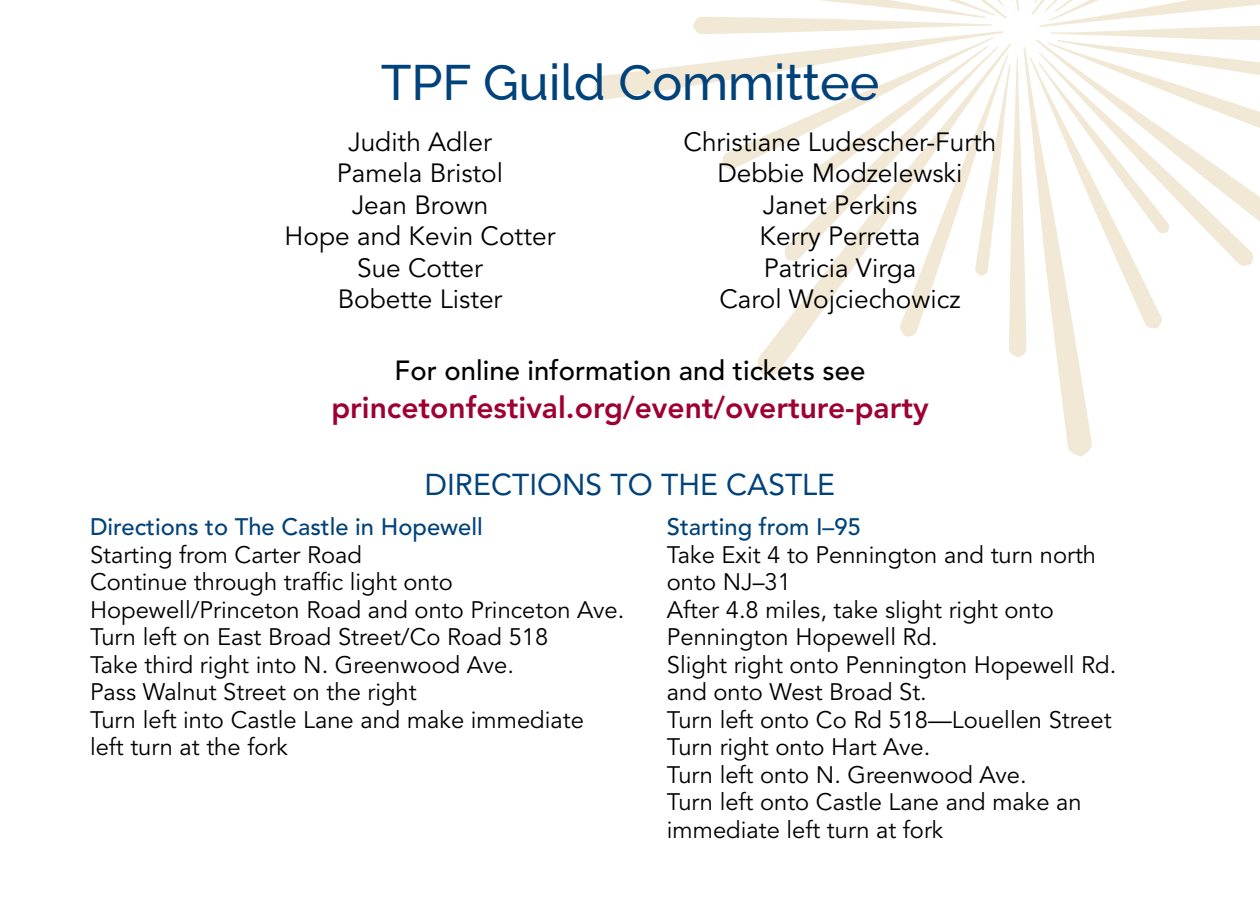
<style>
.page{position:relative;width:1260px;height:900px;background:#fff}
.page>*{position:absolute;margin:0;border:0;box-sizing:border-box;transform-origin:0 0}
.t1{font:500 50px "Raleway";color:#00427a}
.t2{font:800 30px "Avenir";color:#9e0032}
.t3{font:30px "Avenir";color:#00427a}
.t4{font:500 27.5px "Avenir";color:#000}
.t5{font:26.25px/31.5px "Avenir";color:#000;text-align:center}
.t6{font:23.75px/27.5px "Avenir";color:#000}
.t7{font:500 23.75px "Avenir";color:#00427a}
</style>
<div class="page">
<svg style="left:594px;top:0;width:666px;height:457px"></svg>
<h1 class="t1" style="left:381px;top:54px;width:500px">TPF Guild Committee</h1>
<p class="t5" style="left:285px;top:127px;width:273px">Judith Adler<br>Pamela Bristol<br>Jean Brown<br>Hope and Kevin Cotter<br>Sue Cotter<br>Bobette Lister</p>
<p class="t5" style="left:684px;top:127px;width:315px">Christiane Ludescher-Furth<br>Debbie Modzelewski<br>Janet Perkins<br>Kerry Perretta<br>Patricia Virga<br>Carol Wojciechowicz</p>
<p class="t4" style="left:395px;top:355px;width:472px">For online information and tickets see</p>
<p class="t2" style="left:331px;top:390px;width:599px">princetonfestival.org/event/overture-party</p>
<p class="t3" style="left:425px;top:467px;width:134px">DIRECTIONS</p>
<p class="t3" style="left:611px;top:467px;width:226px">TO TH E CASTLE</p>
<p class="t7" style="left:90px;top:513px;width:394px">Directions to The Castle in Hopewell</p>
<p class="t6" style="left:90px;top:542px;width:536px">Starting from Carter Road<br>Continue through traffic light onto Hopewell/Princeton Road and onto Princeton Ave.<br>Turn left on East Broad Street/Co Road 518<br>Take third right into N . Greenwood Ave.<br>Pass Walnut Street on the right<br>Turn left into Castle Lane and make immediate<br>left turn at the fork</p>
<p class="t7" style="left:667px;top:513px;width:196px">Starting from I–95</p>
<p class="t6" style="left:667px;top:542px;width:451px">Take Exit 4 to Pennington and turn north onto NJ–31<br>After 4.8 miles, take slight right onto<br>Pennington Hopewell Rd.<br>Slight right onto Pennington Hopewell Rd. and onto West Broad St.<br>Turn left onto Co Rd 518—Louellen Street<br>Turn right onto Hart Ave.<br>Turn left onto N . Greenwood Ave.<br>Turn left onto Castle Lane and make an immediate left turn at fork</p>
</div>
